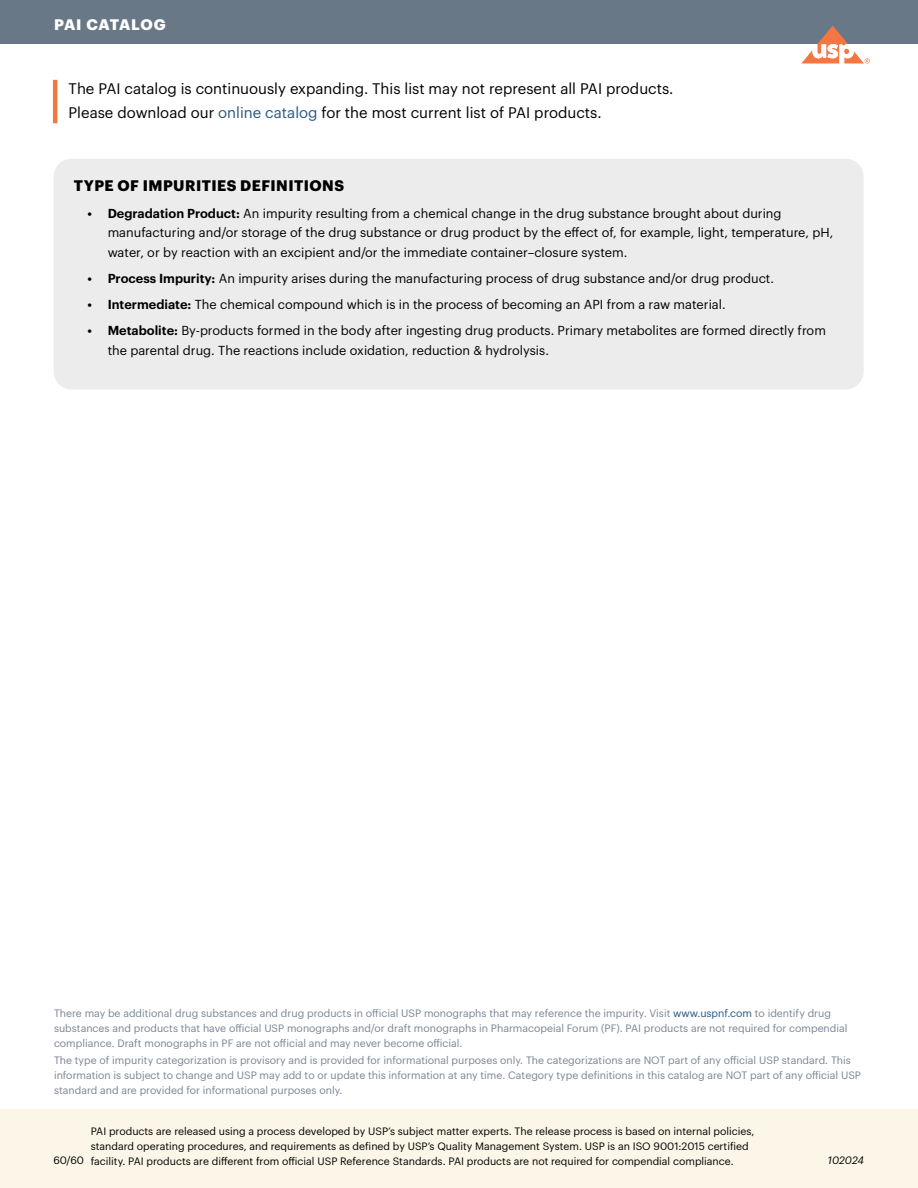
<style>
.page{position:relative;width:918px;height:1188px;background:#fff}
.page>*{position:absolute;margin:0;border:0;box-sizing:border-box;transform-origin:0 0}
.t1{font:15px/24px "Graphik";color:#000}
.t2{font:700 15px "Graphik";letter-spacing:.03em;color:#000}
.t3{font:700 15px "Graphik";letter-spacing:.04em;color:#fff}
.t4{font:12.75px/19.5px "Graphik";color:#000}
.t5{font:10.5px/15px "Graphik";color:#788594}
.t6{font:10.5px/15px "Graphik";color:#000}
.t7{font:italic 10.5px "Graphik";color:#000}
.s1{color:#275882}
.s2{font-weight:600}
</style>
<div class="page">
<div style="left:0;top:1110px;width:918px;height:78px;background:#fbf6e7"></div>
<div style="left:0;top:0;width:918px;height:44px;background:#697886"></div>
<svg style="left:801px;top:26px;width:69px;height:38px"></svg>
<div style="left:54px;top:159px;width:810px;height:230px;background:#ececed;border-radius:18px"></div>
<hr style="left:53px;top:82px;width:4px;height:39px;background:#f47642">
<h1 class="t3" style="left:54px;top:13px;width:113px">PAI CATALOG</h1>
<h1 class="t1" style="left:69px;top:76px;width:606px">The PAI catalog is continuously expanding. This list may not represent all PAI products.<br>Please download our <span class="s1">online catalog</span> for the most current list of PAI products.</h1>
<h1 class="t2" style="left:74px;top:174px;width:272px">TYPE OF IMPURITIES DEFINITIONS</h1>
<p class="t4" style="left:108px;top:202px;width:727px;text-indent:-20px"><span class="s2">• Degradation Product:</span> An impurity resulting from a chemical change in the drug substance brought about during manufacturing and/or storage of the drug substance or drug product by the effect of, for example, light, temperature, pH, water, or by reaction with an excipient and/or the immediate container–closure system.</p>
<p class="t4" style="left:87px;top:267px;width:688px"><span class="s2">• Process Impurity:</span> An impurity arises during the manufacturing process of drug substance and/or drug product.</p>
<p class="t4" style="left:87px;top:294px;width:640px"><span class="s2">• Intermediate:</span> The chemical compound which is in the process of becoming an API from a raw material.</p>
<p class="t4" style="left:108px;top:320px;width:720px;text-indent:-20px"><span class="s2">• Metabolite:</span> By-products formed in the body after ingesting drug products. Primary metabolites are formed directly from the parental drug. The reactions include oxidation, reduction &amp; hydrolysis.</p>
<p class="t5" style="left:54px;top:1004px;width:795px">There may be additional drug substances and drug products in official USP monographs that may reference the impurity. Visit <span class="s1">www.uspnf.com</span> to identify drug substances and products that have official USP monographs and/or draft monographs in Pharmacopeial Forum (PF). PAI products are not required for compendial compliance. Draft monographs in PF are not official and may never become official.</p>
<p class="t5" style="left:54px;top:1052px;width:809px">The type of impurity categorization is provisory and is provided for informational purposes only. The categorizations are NOT part of any official USP standard. This information is subject to change and USP may add to or update this information at any time. Category type definitions in this catalog are NOT part of any official USP standard and are provided for informational purposes only.</p>
<p class="t6" style="left:91px;top:1123px;width:665px">PAI products are released using a process developed by USP’s subject matter experts. The release process is based on internal policies, standard operating procedures, and requirements as defined by USP’s Quality Management System. USP is an ISO 9001:2015 certified facility. PAI products are different from official USP Reference Standards. PAI products are not required for compendial compliance.</p>
<p class="t6" style="left:53px;top:1152px;width:32px">60/60</p>
<p class="t7" style="left:828px;top:1152px;width:38px">102024</p>
</div>
